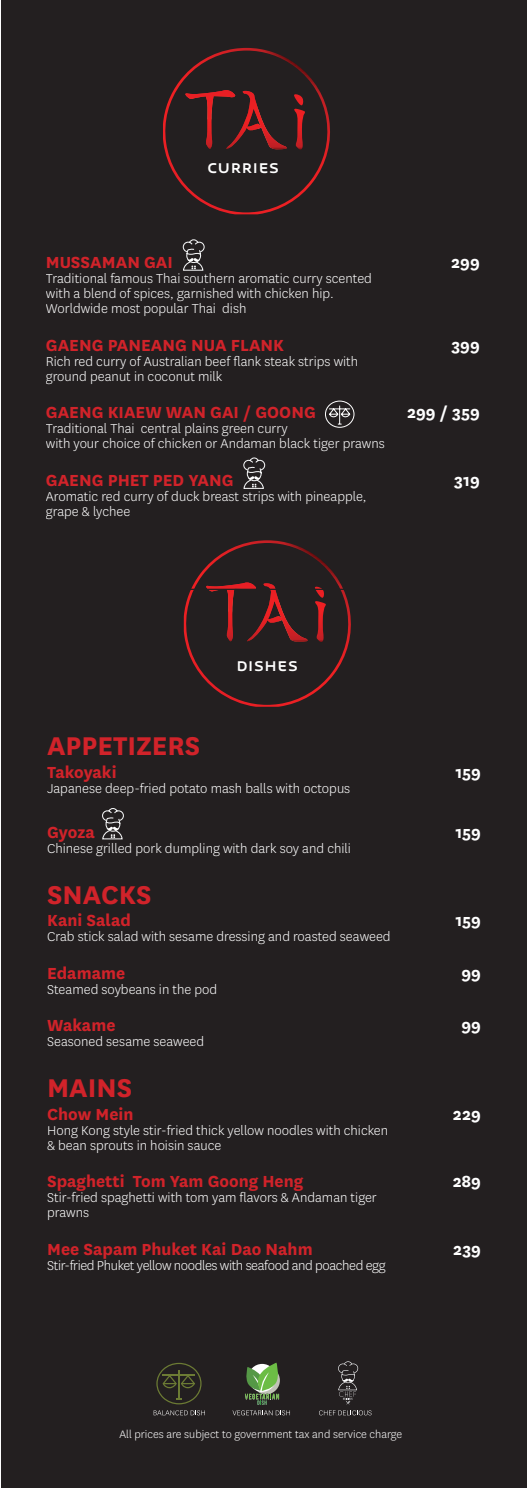
<style>
.page{position:relative;width:527px;height:1489px;background:#fff}
.page>*{position:absolute;margin:0;border:0;box-sizing:border-box;transform-origin:0 0}
.t1{font:700 30px "National";color:#d1232a}
.t2{font:700 18.75px "National";color:#d1232a}
.t3{font:700 18.75px "National";color:#fff}
.t4{font:300 15px/15px "National";color:#fff}
.t5{font:300 15px "National";letter-spacing:-.025em;color:#fff}
.t6{font:500 15px "Novotype";color:#fff}
.t7{font:300 12.5px "National";color:#fff}
</style>
<div class="page">
<div style="left:1px;top:1px;width:525px;height:1487px;background:#231f20"></div>
<svg style="left:156px;top:1362px;width:45px;height:42px"></svg>
<svg style="left:338px;top:1361px;width:20px;height:43px"></svg>
<svg style="left:153px;top:1410px;width:52px;height:5px"></svg>
<svg style="left:319px;top:1410px;width:52px;height:5px"></svg>
<svg style="left:232px;top:1410px;width:58px;height:5px"></svg>
<svg style="left:245px;top:1362px;width:35px;height:42px"></svg>
<svg style="left:184px;top:540px;width:167px;height:166px"></svg>
<svg style="left:163px;top:48px;width:167px;height:166px"></svg>
<svg style="left:325px;top:400px;width:29px;height:28px"></svg>
<svg style="left:182px;top:239px;width:23px;height:32px"></svg>
<svg style="left:243px;top:457px;width:22px;height:32px"></svg>
<svg style="left:102px;top:808px;width:22px;height:31px"></svg>
<p class="t6" style="left:207px;top:159px;width:73px">CURRIES</p>
<p class="t2" style="left:46px;top:249px;width:128px">MUSSAMAN GAI</p>
<p class="t3" style="left:451px;top:249px;width:30px">299</p>
<p class="t4" style="left:46px;top:270px;width:327px">Traditional famous Thai southern aromatic curry scented with a blend of spices, garnished with chicken hip.<br>Worldwide most popular Thai dish</p>
<p class="t2" style="left:46px;top:331px;width:239px">GAENG PANEANG NUA FLANK</p>
<p class="t3" style="left:451px;top:331px;width:30px">399</p>
<p class="t4" style="left:46px;top:353px;width:313px">Rich red curry of Australian beef flank steak strips with ground peanut in coconut milk</p>
<p class="t2" style="left:46px;top:399px;width:271px">GAENG KIAEW WAN GAI / GOONG</p>
<p class="t3" style="left:406px;top:399px;width:74px">299 / 359</p>
<p class="t4" style="left:46px;top:420px;width:340px">Traditional Thai central plains green curry<br>with your choice of chicken or Andaman black tiger prawns</p>
<p class="t2" style="left:46px;top:466px;width:189px">GAENG PHET PED YANG</p>
<p class="t3" style="left:454px;top:466px;width:27px">319</p>
<p class="t4" style="left:46px;top:488px;width:322px">Aromatic red curry of duck breast strips with pineapple, grape &amp; lychee</p>
<p class="t6" style="left:236px;top:657px;width:64px">DISHES</p>
<h1 class="t1" style="left:47px;top:724px;width:155px">APPETIZERS</h1>
<p class="t2" style="left:47px;top:758px;width:71px">Takoyaki</p>
<p class="t3" style="left:455px;top:758px;width:27px">159</p>
<p class="t4" style="left:47px;top:780px;width:304px">Japanese deep-fried potato mash balls with octopus</p>
<p class="t2" style="left:47px;top:818px;width:49px">Gyoza</p>
<p class="t3" style="left:455px;top:818px;width:27px">159</p>
<p class="t4" style="left:47px;top:840px;width:305px">Chinese grilled pork dumpling with dark soy and chili</p>
<h1 class="t1" style="left:47px;top:873px;width:106px">SNACKS</h1>
<p class="t2" style="left:47px;top:907px;width:85px">Kani Salad</p>
<p class="t3" style="left:455px;top:907px;width:27px">159</p>
<p class="t4" style="left:47px;top:928px;width:344px">Crab stick salad with sesame dressing and roasted seaweed</p>
<p class="t2" style="left:47px;top:959px;width:79px">Edamame</p>
<p class="t3" style="left:461px;top:959px;width:21px">99</p>
<p class="t4" style="left:47px;top:981px;width:171px">Steamed soybeans in the pod</p>
<p class="t2" style="left:47px;top:1012px;width:70px">Wakame</p>
<p class="t3" style="left:461px;top:1012px;width:21px">99</p>
<p class="t4" style="left:47px;top:1033px;width:158px">Seasoned sesame seaweed</p>
<h1 class="t1" style="left:47px;top:1066px;width:87px">MAINS</h1>
<p class="t2" style="left:47px;top:1100px;width:88px">Chow Mein</p>
<p class="t3" style="left:452px;top:1100px;width:30px">229</p>
<p class="t4" style="left:47px;top:1122px;width:342px">Hong Kong style stir-fried thick yellow noodles with chicken &amp; bean sprouts in hoisin sauce</p>
<p class="t2" style="left:47px;top:1168px;width:257px">Spaghetti Tom Yam Goong Heng</p>
<p class="t3" style="left:452px;top:1168px;width:30px">289</p>
<p class="t4" style="left:47px;top:1189px;width:331px">Stir-fried spaghetti with tom yam flavors &amp; Andaman tiger prawns</p>
<p class="t2" style="left:47px;top:1235px;width:267px">Mee Sapam Phuket Kai Dao Nahm</p>
<p class="t3" style="left:453px;top:1235px;width:29px">239</p>
<p class="t5" style="left:47px;top:1255px;width:340px">Stir-fried Phuket yellow noodles with seafood and poached egg</p>
<p class="t7" style="left:119px;top:1426px;width:284px">All prices are subject to government tax and service charge</p>
</div>
